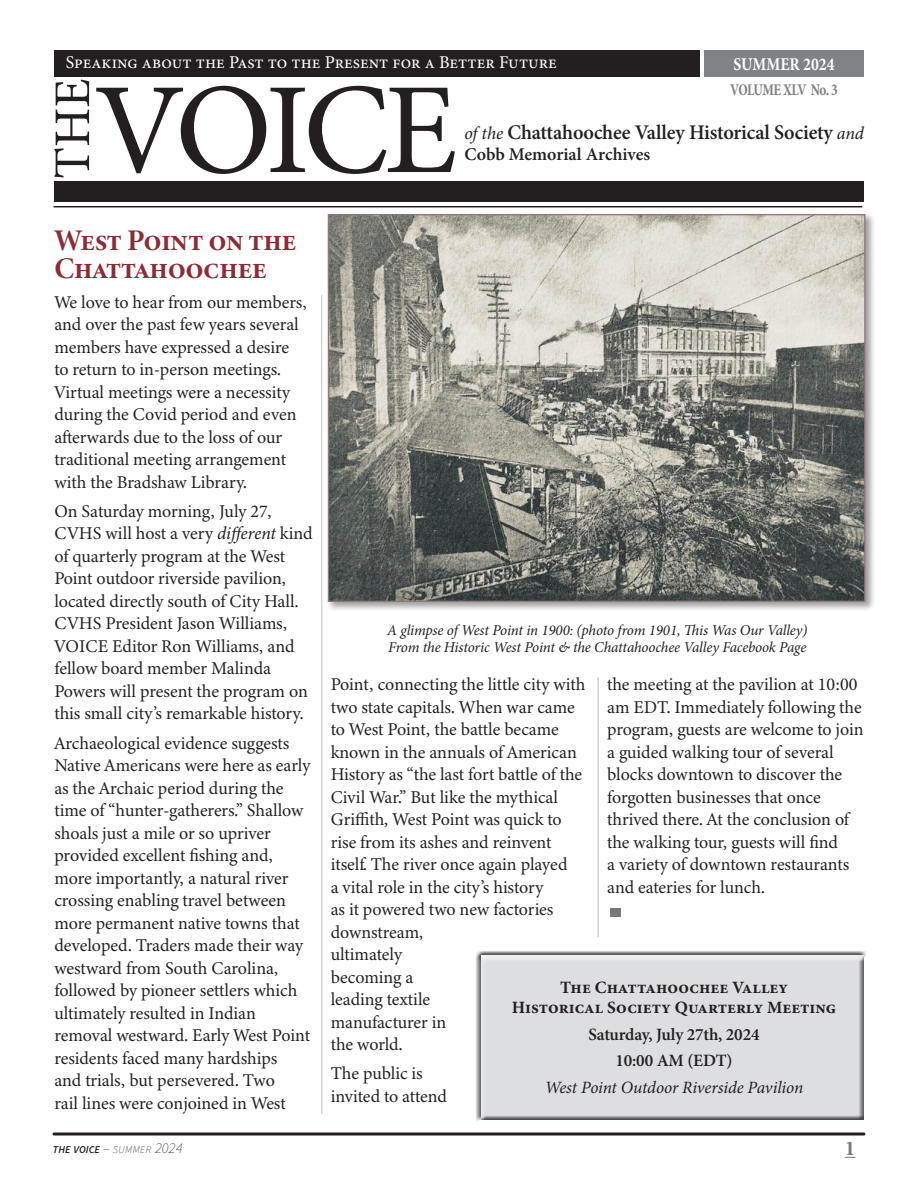
<style>
.page{position:relative;width:918px;height:1188px;background:#fff}
.page>*{position:absolute;margin:0;border:0;box-sizing:border-box;transform-origin:0 0}
.t1{font:30px/28.5px "Minion Variable Concept";letter-spacing:-.005em;color:#8b2d37}
.t2{font:700 21px "Minion Pro";color:#76787b}
.t3{font:600 20.85px "Minion Pro";letter-spacing:-.01em;color:#231f20}
.t4{font:18px/22.5px "Minion Variable Concept";letter-spacing:-.005em;color:#231f20}
.t5{font:18px "Minion Pro";color:#fff}
.t6{font:600 18px "Minion Pro";letter-spacing:-.005em;color:#231f20}
.t7{font:700 18px "Minion Pro";color:#fff;scale:.87 1}
.t8{font:700 17.25px/20.1px "Minion Pro";color:#231f20;text-align:center}
.t9{font:600 17.25px/26.7px "Minion Pro";letter-spacing:-.01em;color:#231f20;text-align:center}
.t10{font:italic 17.25px "Minion Pro";letter-spacing:-.01em;color:#231f20}
.t11{font:700 condensed 16.5px "Minion Pro";letter-spacing:-.05em;color:#808285;scale:.87 1}
.t12{font:italic 15px/16.5px "Minion Pro";letter-spacing:-.015em;color:#231f20}
.t13{font:italic 10.5px "Source Sans Variable";color:#231f20}
.s1{font-weight:400;font-style:italic;font-size:18px}
.s2{font-style:italic}
.s3{font-size:15px}
</style>
<div class="page">
<svg style="left:54px;top:1132px;width:810px;height:4px;background:#595657"></svg>
<div style="left:54px;top:50px;width:646px;height:27px;background:#231f20"></div>
<div style="left:704px;top:50px;width:160px;height:27px;background:#808285"></div>
<div style="left:54px;top:181px;width:810px;height:21px;background:#231f20"></div>
<hr style="left:54px;top:206px;width:808px;height:1px;background:#231f20">
<svg style="left:96px;top:86px;width:359px;height:88px"></svg>
<svg style="left:54px;top:80px;width:35px;height:97px"></svg>
<div style="left:611px;top:908px;width:10px;height:9px;background:#7b7879"></div>
<hr style="left:321px;top:295px;width:1px;height:819px;background:#d1d2d4">
<hr style="left:598px;top:677px;width:1px;height:260px;background:#d1d2d4">
<div style="left:326px;top:212px;width:550px;height:400px;background:#231f20;opacity:.43"></div>
<img style="left:330px;top:216px;width:534px;height:384px">
<div style="left:477px;top:952px;width:392px;height:174px;background:#231f20;opacity:.75"></div>
<p class="t5" style="left:66px;top:50px;width:492px">Speaking about the Past to the Present for a Better Future</p>
<p class="t7" style="left:734px;top:51px;width:117px">SUMMER 2024</p>
<p class="t11" style="left:730px;top:79px;width:125px">VOLUME XLV No. 3</p>
<p class="t3" style="left:464px;top:118px;width:401px"><span class="s1">of the</span> Chattahoochee Valley Historical Society <span class="s1">and</span></p>
<p class="t6" style="left:464px;top:142px;width:188px">Cobb Memorial Archives</p>
<h1 class="t1" style="left:54px;top:226px;width:243px">West Point on the<br>Chattahoochee</h1>
<p class="t4" style="left:54px;top:290px;width:254px">We love to hear from our members, and over the past few years several members have expressed a desire to return to in-person meetings.<br>Virtual meetings were a necessity during the Covid period and even afterwards due to the loss of our traditional meeting arrangement with the Bradshaw Library.</p>
<p class="t4" style="left:54px;top:500px;width:260px">On Saturday morning, July 27, CVHS will host a very <span class="s2">different</span> kind of quarterly program at the West Point outdoor riverside pavilion, located directly south of City Hall.<br>CVHS President Jason Williams, VOICE Editor Ron Williams, and fellow board member Malinda Powers will present the program on this small city’s remarkable history.</p>
<p class="t4" style="left:54px;top:731px;width:258px">Archaeological evidence suggests Native Americans were here as early as the Archaic period during the time of “hunter-gatherers.” Shallow shoals just a mile or so upriver provided excellent fishing and, more importantly, a natural river crossing enabling travel between more permanent native towns that developed. Traders made their way westward from South Carolina, followed by pioneer settlers which ultimately resulted in Indian removal westward. Early West Point residents faced many hardships<br>and trials, but persevered. Two<br>rail lines were conjoined in West</p>
<p class="t12" style="left:387px;top:622px;width:422px">A glimpse of West Point in 1900: (photo from 1901, This Was Our Valley)<br>From the Historic West Point &amp; the Chattahoochee Valley Facebook Page</p>
<p class="t4" style="left:331px;top:673px;width:256px">Point, connecting the little city with two state capitals. When war came to West Point, the battle became known in the annuals of American<br>History as “the last fort battle of the<br>Civil War.” But like the mythical<br>Griffith, West Point was quick to rise from its ashes and reinvent itself. The river once again played<br>a vital role in the city’s history<br>as it powered two new factories downstream,<br>ultimately<br>becoming a<br>leading textile<br>manufacturer in<br>the world.</p>
<p class="t4" style="left:331px;top:1062px;width:118px">The public is invited to attend</p>
<p class="t4" style="left:607px;top:673px;width:258px">the meeting at the pavilion at 10:00 am EDT. Immediately following the program, guests are welcome to join a guided walking tour of several blocks downtown to discover the forgotten businesses that once thrived there. At the conclusion of the walking tour, guests will find<br>a variety of downtown restaurants and eateries for lunch.</p>
<p class="t8" style="left:512px;top:977px;width:326px">The Chattahoochee Valley<br>Historical Society Quarterly Meeting</p>
<p class="t9" style="left:588px;top:1021px;width:173px">Saturday, July 27th, 2024<br>10:00 AM (EDT)</p>
<p class="t10" style="left:545px;top:1076px;width:260px">West Point Outdoor Riverside Pavilion</p>
<p class="t13" style="left:53px;top:1143px;width:131px">THE VOICE <span class="s3">–</span> SUMMER <span class="s3">2024</span></p>
<p class="t2" style="left:845px;top:1134px;width:12px">1</p>
</div>
